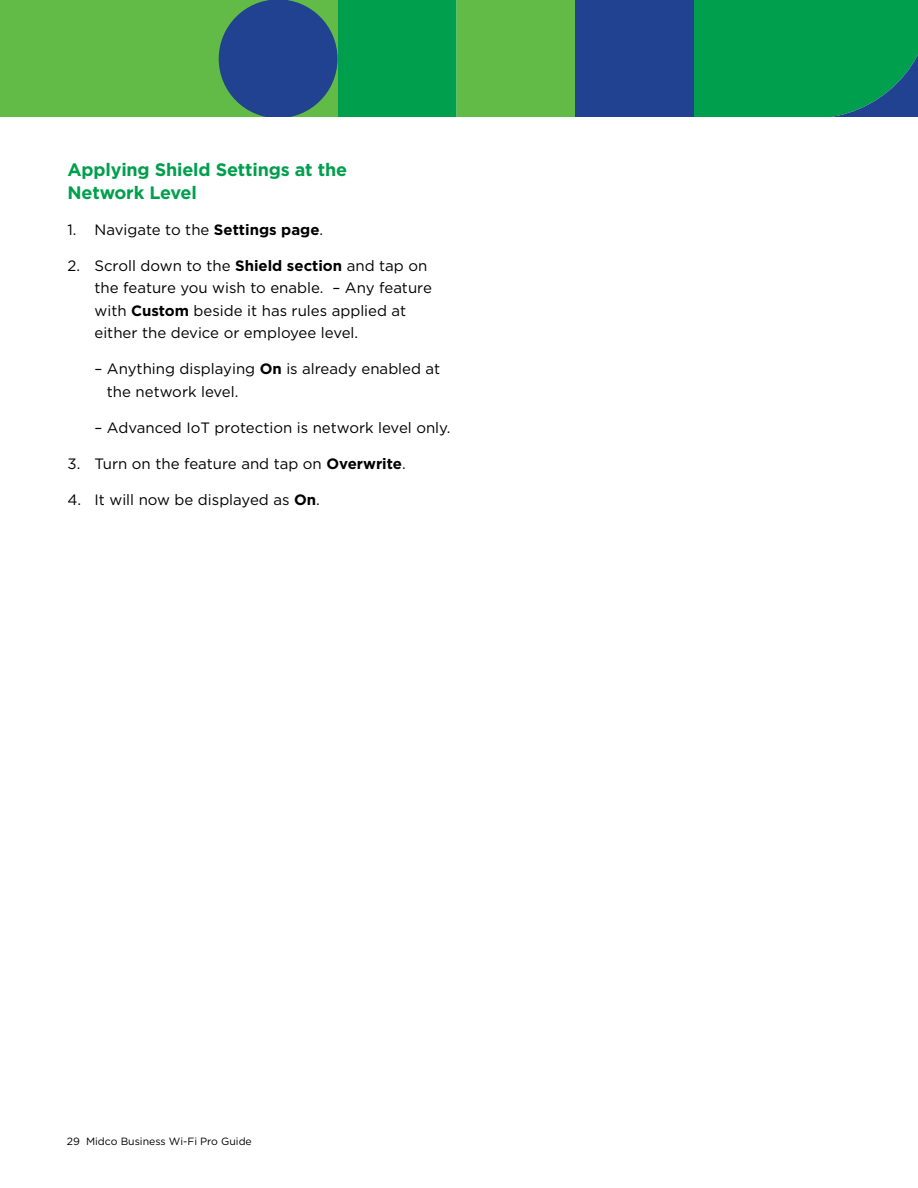
<style>
.page{position:relative;width:918px;height:1188px;background:#fff}
.page>*{position:absolute;margin:0;border:0;box-sizing:border-box;transform-origin:0 0}
.t1{font:700 18px/22.5px "Gotham";letter-spacing:-.01em;color:#009f4d}
.t2{font:15px/22.5px "Gotham";color:#000}
.t3{font:10.5px "Gotham";color:#000}
.s1{font-weight:700}
</style>
<div class="page">
<div style="left:0;top:0;width:575px;height:117px;background:#62bb46"></div>
<div style="left:694px;top:0;width:224px;height:117px;background:#009f4d"></div>
<div style="left:575px;top:0;width:119px;height:117px;background:#214290"></div>
<svg style="left:219px;top:0;width:237px;height:117px;background:#177c67"></svg>
<p class="t1" style="left:68px;top:159px;width:281px">Applying Shield Settings at the<br>Network Level</p>
<p class="t2" style="left:68px;top:218px;width:257px">1. Navigate to the <span class="s1">Settings page</span>.</p>
<p class="t2" style="left:94px;top:254px;width:339px;text-indent:-27px">2. Scroll down to the <span class="s1">Shield section</span> and tap on the feature you wish to enable. – Any feature with <span class="s1">Custom</span> beside it has rules applied at either the device or employee level.</p>
<p class="t2" style="left:107px;top:358px;width:335px;text-indent:-12px">– Anything displaying <span class="s1">On</span> is already enabled at the network level.</p>
<p class="t2" style="left:94px;top:416px;width:357px">– Advanced IoT protection is network level only.</p>
<p class="t2" style="left:68px;top:452px;width:340px">3. Turn on the feature and tap on <span class="s1">Overwrite</span>.</p>
<p class="t2" style="left:68px;top:488px;width:254px">4. It will now be displayed as <span class="s1">On</span>.</p>
<p class="t3" style="left:67px;top:1135px;width:187px">29 Midco Business Wi-Fi Pro Guide</p>
</div>
